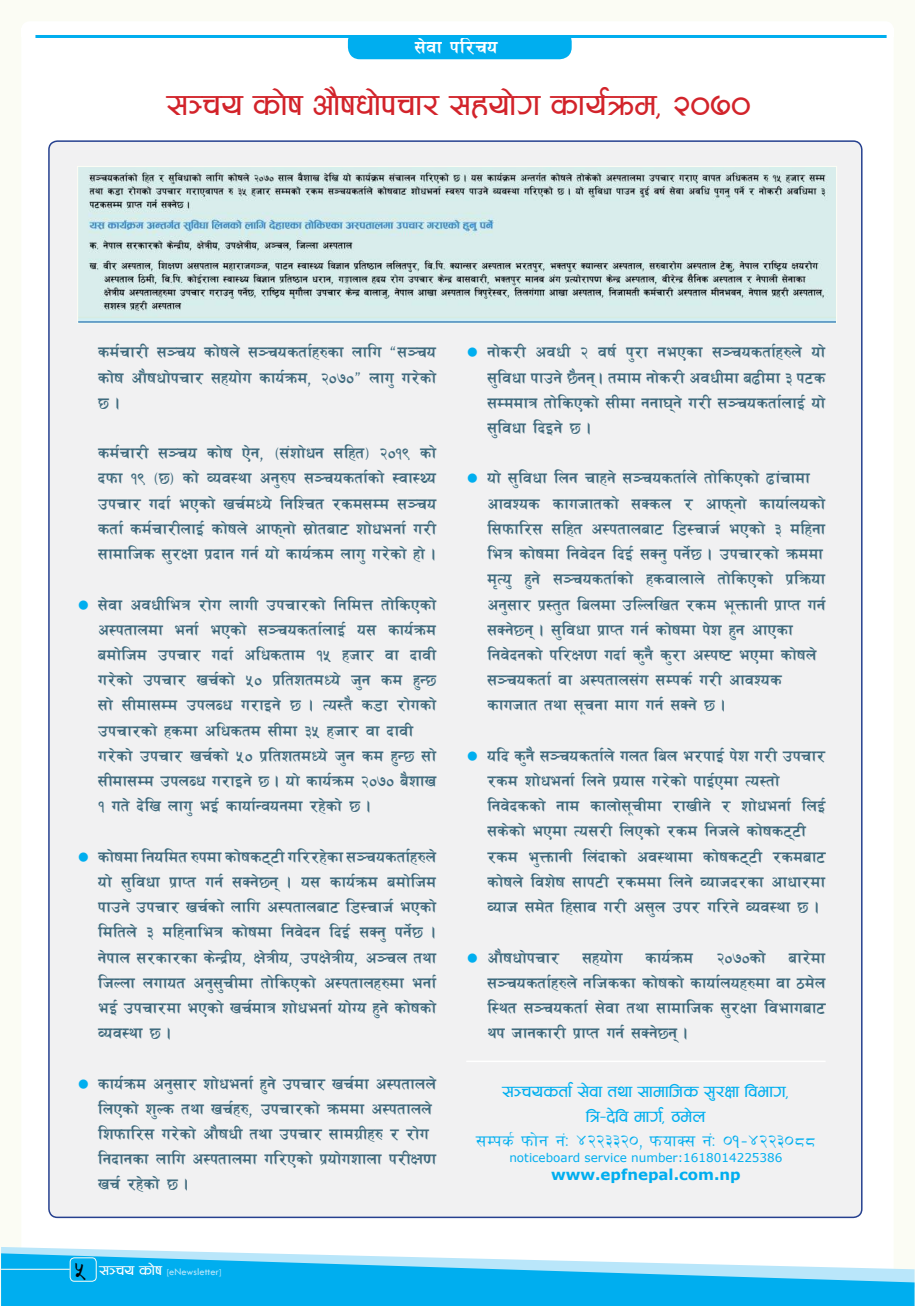
<style>
.page{position:relative;width:915px;height:1306px;background:#fff}
.page>*{position:absolute;margin:0;border:0;box-sizing:border-box;transform-origin:0 0}
.t1{font:39px "Aakriti";color:#d2232a}
.t2{font:24px "Himalb";color:#fff}
.t3{font:21px/25.2px "Himalb";color:#406b7e}
.t4{font:21px/25.2px "Aakriti";color:#00aeef;text-align:center}
.t5{font:21px "Preeti";color:#00aeef}
.t6{font:700 15px "Verdana";color:#00aeef}
.t7{font:12px "Verdana";color:#00aeef}
.t8{font:10.5px "Tw Cen";color:#b9e6fa}
.s1{font-family:"Verdana";color:#00aeef}
.s2{font-family:"Fontasy Himali";font-size:21px;color:#000}
.s3{font-family:"Aakriti";font-size:18px;color:#fff}
.s4{font-size:9px}
</style>
<div class="page">
<div style="left:0;top:0;width:914px;height:1305px;background:#fbfcf4"></div>
<div style="left:21px;top:21px;width:872px;height:1263px;background:#fff;border-radius:9px"></div>
<svg style="left:1px;top:1247px;width:913px;height:58px"></svg>
<div style="left:70px;top:1257px;width:27px;height:24px;border:1px solid #fbfcf4;border-radius:4px"></div>
<hr style="left:1px;top:1268px;width:69px;height:1px;background:#f1f6f2">
<div style="left:49px;top:141px;width:812px;height:1076px;background:#f1f1f2;border-radius:9px"></div>
<div style="left:348px;top:30px;width:223px;height:29px;background:#00aeef;border-radius:12px"></div>
<div style="left:21px;top:28px;width:872px;height:9px;background:#fff"></div>
<hr style="left:35px;top:35px;width:851px;height:3px;background:#00aeef">
<img style="left:79px;top:168px;width:755px;height:154px">
<div style="left:77px;top:166px;width:759px;height:158px;border:1px solid #fbfcf4"></div>
<hr style="left:466px;top:1060px;width:359px;height:2px;background:#fff">
<p class="t2" style="left:414px;top:35px;width:85px">;]jf kl/ro</p>
<h1 class="t1" style="left:166px;top:84px;width:585px">;~ro sf]if cf}ifwf]krf/ ;xof]u sfo{qmd, @)&amp;)</h1>
<p class="t3" style="left:98px;top:339px;width:347px">sd{rf/L ;~ro sf]ifn];~rostf{x?sf nflu æ;~ro sf]if cf}ifwf]krf/ ;xof]u sfo{qmd, @)&amp;)Æ nfu' u/]sf]<br>5 .</p>
<p class="t3" style="left:98px;top:440px;width:347px">sd{rf/L ;~ro sf]if P]g, -;+zf]wg ;lxt_ @)!( sf] bkmf !( -5_ sf]Joj:yf cg'?k ;~rostf{sf]:jf:Yo pkrf/ ubf{ ePsf]vr{dWo]lglZrt /sd;Dd ;~ro stf{ sd{rf/LnfO{ sf]ifn]cfkm\gf];|f]taf6 zf]wegf{ u/L ;fdflhs ;'/Iff k|bfg ug{ of]sfo{qmd nfu'u/]sf]xf].</p>
<p class="t3" style="left:98px;top:591px;width:347px;text-indent:-21px"><span class="s1">●</span> ;]jf cjwLleq /f]u nfuL pkrf/sf]lgldQ tf]lsPsf] c:ktfndf egf{ ePsf] ;~rostf{nfO{ o; sfo{qmd adf]lhd pkrf/ ubf{ clwstfd !% xhf/ jf bfjL u/]sf] pkrf/ vr{sf] %) k|ltztdWo] h'g sd x'G5 ;f] ;Ldf;Dd pknAw u/fOg] 5 . To:t}s8f /f]usf] pkrf/sf]xsdf clwstd ;Ldf #% xhf/ jf bfjL u/]sf]pkrf/ vr{sf]%) k|ltztdWo]h'g sd x'G5 ;f] ;Ldf;Dd pknAw u/fOg]5 . of]sfo{qmd @)&amp;) a}zfv ! ut]b]lv nfu' eO{ sfof{Gjogdf /x]sf]5 .</p>
<p class="t3" style="left:98px;top:843px;width:347px;text-indent:-21px"><span class="s1">●</span> sf]ifdf lgoldt ?kdf sf]ifs6\6L ul//x]sf ;~rostf{x?n] of] ;'ljwf k|fKt ug{ ;Sg]5g\ . o; sfo{qmd adf]lhd kfpg]pkrf/ vr{sf]nflu c:ktfnaf6 l8:rfh{ ePsf] ldltn] # dlxgfleq sf]ifdf lgj]bg lbO{ ;Sg' kg{]5 . g]kfn ;/sf/sf s]Gb|Lo, If]qLo, pkIf]qLo, c~rn tyf lhNnf nufot cg';'rLdf tf]lsPsf]c:ktfnx?df egf{ eO{ pkrf/df ePsf]vr{dfq zf]wegf{ of]Uo x'g]sf]ifsf] Joj:yf 5 .</p>
<p class="t3" style="left:98px;top:1070px;width:347px;text-indent:-21px"><span class="s1">●</span> sfo{qmd cg';f/ zf]wegf{ x'g]pkrf/ vr{df c:ktfnn] lnPsf]z'Ns tyf vr{x?, pkrf/sf]qmddf c:ktfnn] lzkmfl/; u/]sf]cf}ifwL tyf pkrf/ ;fdu|Lx? / /f]u lgbfgsf nflu c:ktfndf ul/Psf]k|of]uzfnf k/LIf0f vr{ /x]sf]5 .</p>
<p class="t8" style="left:74px;top:1264px;width:149px"><span class="s2">5</span> <span class="s3">;~ro sf]if</span> <span class="s4">[</span>eNewsletter<span class="s4">]</span></p>
<p class="t3" style="left:487px;top:339px;width:347px;text-indent:-21px"><span class="s1">●</span> gf]s/L cjwL @ jif{ k'/f gePsf ;~rostf{x?n] of] ;'ljwf kfpg]5}gg\. tdfd gf]s/L cjwLdf a9Ldf # k6s ;Dddfq tf]lsPsf];Ldf ggf3\g]u/L ;~rostf{nfO{ of] ;'ljwf lbOg]5 .</p>
<p class="t3" style="left:487px;top:465px;width:347px;text-indent:-21px"><span class="s1">●</span> of];'ljwf lng rfxg];~rostf{n]tf]lsPsf]9f+rfdf cfjZos sfuhftsf] ;Ssn / cfkm\gf] sfof{nosf] l;kmfl/; ;lxt c:ktfnaf6 l8:rfh{ ePsf] # dlxgf leq sf]ifdf lgj]bg lbO{ ;Sg' kg{]5 . pkrf/sf]qmddf d[To' x'g] ;~rostf{sf] xsjfnfn] tf]lsPsf] k|lqmof cg';f/ k|:t't landf plNnlvt /sd e"QmfgL k|fKt ug{ ;Sg]5g\. ;'ljwf k|fKt ug{ sf]ifdf k]z x'g cfPsf lgj]bgsf]kl/If0f ubf{ s'g}s'/f c:ki6 ePdf sf]ifn] ;~rostf{ jf c:ktfn;+u ;Dks{ u/L cfjZos sfuhft tyf ;"rgf dfu ug{ ;Sg]5 .</p>
<p class="t3" style="left:487px;top:743px;width:343px;text-indent:-21px"><span class="s1">●</span> olb s'g};~rostf{n]unt lan e/kfO{ k]z u/L pkrf/ /sd zf]wegf{ lng]k|of; u/]sf]kfO{Pdf To:tf] lgj]bssf] gfd sfnf];"rLdf /fvLg] / zf]wegf{ lnO{ ;s]sf]ePdf To;/L lnPsf]/sd lghn]sf]ifs6\6L /sd e'QmfgL ln+bfsf] cj:yfdf sf]ifs6\6L /sdaf6 sf]ifn]ljz]if ;fk6L /sddf lng]Jofhb/sf cfwf/df Jofh ;d]t lx;fj u/L c;'n pk/ ul/g]Joj:yf 5 .</p>
<p class="t3" style="left:487px;top:944px;width:339px;text-align:justify;text-indent:-21px"><span class="s1">●</span> cf}ifwf]krf/ ;xof]u sfo{qmd @)&amp;)sf] af/]df ;~rostf{x?n]glhssf sf]ifsf]sfof{nox?df jf 7d]n l:yt ;~rostf{ ;]jf tyf ;fdflhs ;'/Iff ljefuaf6 yk hfgsf/L k|fKt ug{ ;Sg]5g\.</p>
<p class="t4" style="left:502px;top:1077px;width:289px">;~rostf{;]jf tyf ;fdflhs ;'/Iff ljefu, lq–b]lj dfu{, 7d]n</p>
<p class="t5" style="left:475px;top:1130px;width:342px">;Dks{ kmf]g g+M $@@##@), kmofS; g+M )!–$@@#)**</p>
<p class="t7" style="left:509px;top:1148px;width:274px">noticeboard service number:1618014225386</p>
<p class="t6" style="left:551px;top:1163px;width:191px">www.epfnepal.com.np</p>
</div>
